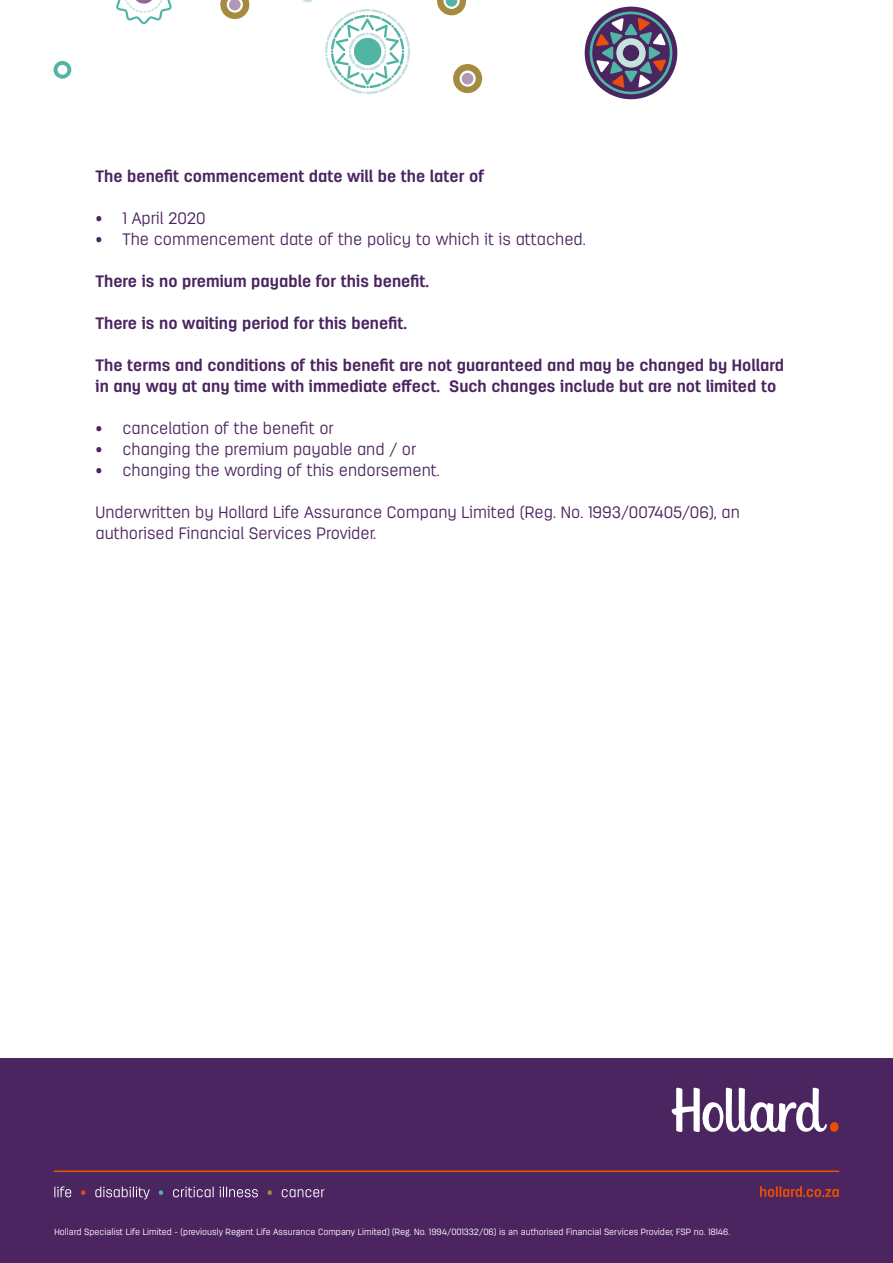
<style>
.page{position:relative;width:893px;height:1263px;background:#fff}
.page>*{position:absolute;margin:0;border:0;box-sizing:border-box;transform-origin:0 0}
.t1{font:300 16.5px/21px "Antartida Rounded";color:#4b2560}
.t2{font:700 16.5px/21px "Antartida Rounded";color:#4b2560}
.t3{font:300 9px "Antartida Rounded";color:#fff}
</style>
<div class="page">
<div style="left:0;top:1058px;width:893px;height:205px;background:#4b2560"></div>
<hr style="left:54px;top:1170px;width:785px;height:2px;background:#e64e00">
<svg style="left:760px;top:1186px;width:79px;height:11px"></svg>
<svg style="left:671px;top:1088px;width:168px;height:44px"></svg>
<svg style="left:159px;top:1190px;width:4px;height:5px"></svg>
<svg style="left:268px;top:1190px;width:4px;height:5px"></svg>
<svg style="left:173px;top:1186px;width:41px;height:11px"></svg>
<svg style="left:220px;top:1186px;width:38px;height:11px"></svg>
<svg style="left:282px;top:1189px;width:42px;height:8px"></svg>
<svg style="left:81px;top:1190px;width:4px;height:5px"></svg>
<svg style="left:54px;top:1186px;width:17px;height:11px"></svg>
<svg style="left:95px;top:1186px;width:55px;height:13px"></svg>
<svg style="left:453px;top:64px;width:29px;height:29px"></svg>
<div style="left:462px;top:73px;width:11px;height:11px;background:#ad99b5;border-radius:50%"></div>
<svg style="left:437px;top:0;width:29px;height:15px"></svg>
<svg style="left:220px;top:0;width:29px;height:19px"></svg>
<svg style="left:54px;top:61px;width:17px;height:18px"></svg>
<div style="left:59px;top:66px;width:7px;height:7px;background:#fff;border-radius:50%"></div>
<svg style="left:116px;top:0;width:56px;height:24px"></svg>
<svg style="left:325px;top:9px;width:85px;height:85px"></svg>
<svg style="left:303px;top:0;width:10px;height:2px"></svg>
<div style="left:585px;top:7px;width:92px;height:92px;background:#4a2560;border-radius:50%"></div>
<svg style="left:590px;top:12px;width:82px;height:82px"></svg>
<p class="t2" style="left:96px;top:166px;width:390px">The benefit commencement date will be the later of</p>
<p class="t1" style="left:96px;top:208px;width:112px">• 1 April 2020</p>
<p class="t1" style="left:96px;top:229px;width:492px">• The commencement date of the policy to which it is attached.</p>
<p class="t2" style="left:96px;top:271px;width:335px">There is no premium payable for this benefit.</p>
<p class="t2" style="left:96px;top:313px;width:313px">There is no waiting period for this benefit.</p>
<p class="t2" style="left:96px;top:355px;width:690px">The terms and conditions of this benefit are not guaranteed and may be changed by Hollard in any way at any time with immediate effect. Such changes include but are not limited to</p>
<p class="t1" style="left:96px;top:418px;width:240px">• cancelation of the benefit or</p>
<p class="t1" style="left:96px;top:439px;width:322px">• changing the premium payable and / or</p>
<p class="t1" style="left:96px;top:460px;width:346px">• changing the wording of this endorsement.</p>
<p class="t1" style="left:96px;top:502px;width:646px">Underwritten by Hollard Life Assurance Company Limited (Reg. No. 1993/007405/06), an authorised Financial Services Provider.</p>
<p class="t3" style="left:54px;top:1226px;width:677px">Hollard Specialist Life Limited - (previously Regent Life Assurance Company Limited) (Reg. No. 1994/001332/06) is an authorised Financial Services Provider, FSP no. 18146.</p>
</div>
